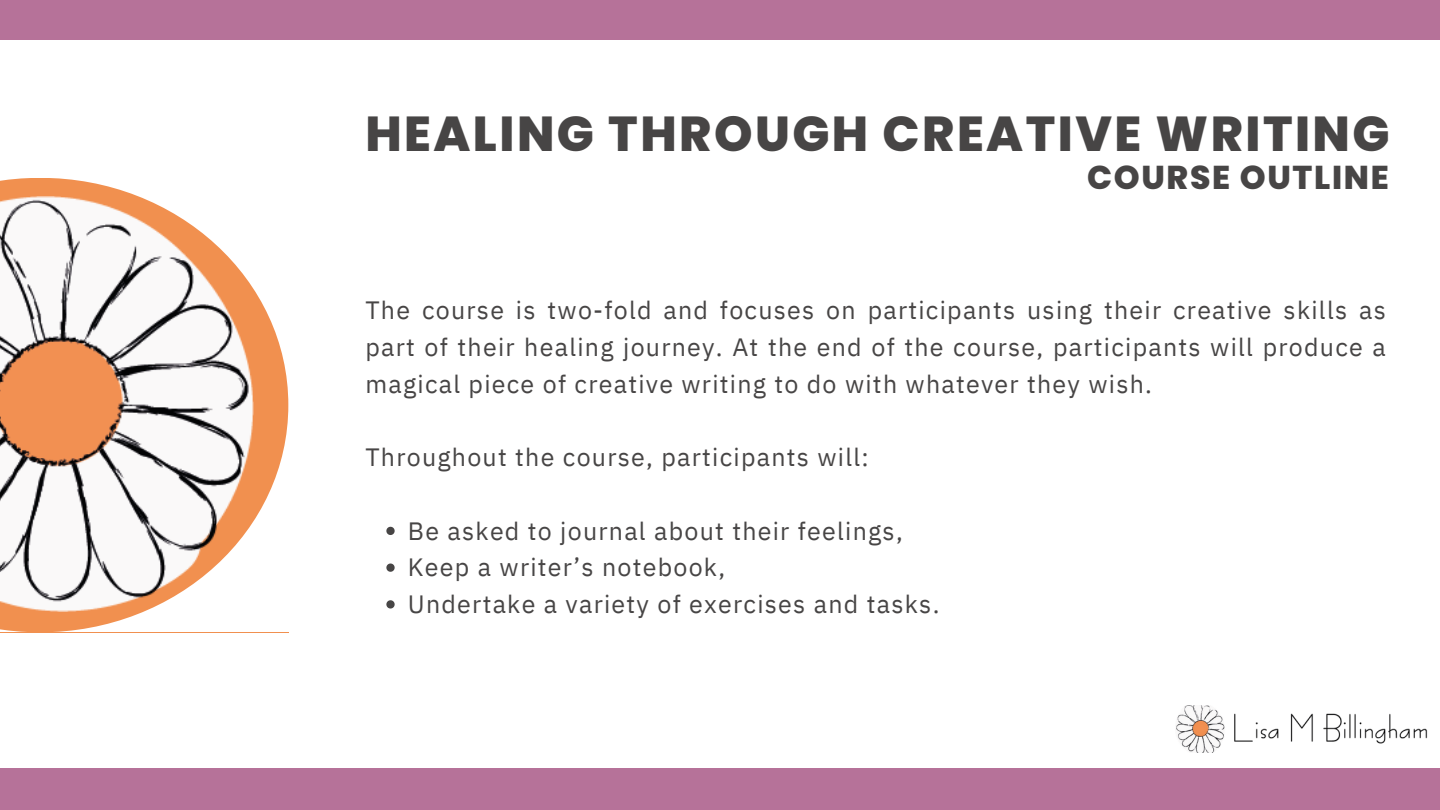
<style>
.page{position:relative;width:1440px;height:810px;background:#fff}
.page>*{position:absolute;margin:0;border:0;box-sizing:border-box;transform-origin:0 0}
.t1{font:800 49px "Poppins";letter-spacing:.05em;color:#474545}
.t2{font:800 33px "Poppins";letter-spacing:.05em;color:#474545}
.t3{font:25px/36.8px "IBM Plex Sans";letter-spacing:.05em;color:#474545;text-align:justify}
</style>
<div class="page">
<div style="left:0;top:0;width:1440px;height:40px;background:#b67299"></div>
<div style="left:0;top:768px;width:1440px;height:42px;background:#b67299"></div>
<img style="left:1176px;top:706px;width:252px;height:46px">
<svg style="left:0;top:178px;width:288px;height:454px"></svg>
<img style="left:0;top:196px;width:253px;height:416px">
<svg style="left:386px;top:527px;width:9px;height:8px"></svg>
<svg style="left:386px;top:564px;width:9px;height:8px"></svg>
<svg style="left:386px;top:600px;width:9px;height:9px"></svg>
<p class="t1" style="left:365px;top:100px;width:1026px">HEALING THROUGH CREATIVE WRITING</p>
<p class="t2" style="left:1087px;top:154px;width:303px">COURSE OUTLINE</p>
<p class="t3" style="left:365px;top:291px;width:1022px">The course is two-fold and focuses on participants using their creative skills as part of their healing journey. At the end of the course, participants will produce a magical piece of creative writing to do with whatever they wish.</p>
<h1 class="t3" style="left:365px;top:438px;width:505px">Throughout the course, participants will:</h1>
<p class="t3" style="left:408px;top:512px;width:496px">Be asked to journal about their feelings,</p>
<p class="t3" style="left:408px;top:548px;width:319px">Keep a writer’s notebook,</p>
<p class="t3" style="left:408px;top:585px;width:533px">Undertake a variety of exercises and tasks.</p>
</div>
